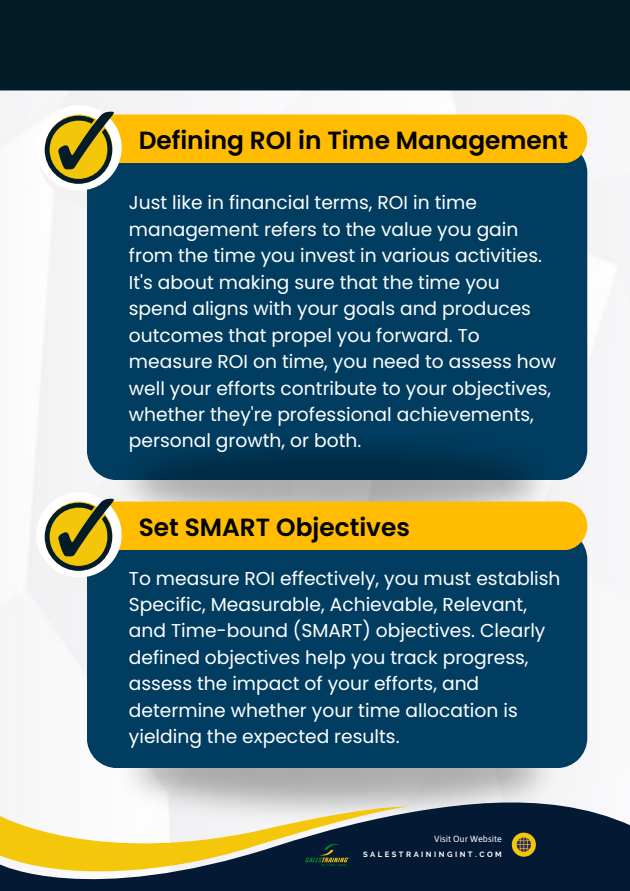
<style>
.page{position:relative;width:630px;height:891px;background:#fff}
.page>*{position:absolute;margin:0;border:0;box-sizing:border-box;transform-origin:0 0}
.t1{font:600 24.8px "Poppins";color:#000}
.t2{font:18.8px/26.4px "Poppins";color:#fff}
.t3{font:8.8px "Asap";color:#fff}
.t4{font:700 7.6px "Raleway";letter-spacing:.32em;color:#fff}
</style>
<div class="page">
<img style="left:0;top:90px;width:630px;height:709px">
<div style="left:39px;top:108px;width:141px;height:102px;background:#f2f2f2;border-radius:50%"></div>
<div style="left:87px;top:144px;width:500px;height:336px;background:#003d60"></div>
<div style="left:61px;top:115px;width:526px;height:48px;background:#ffbc00;border-radius:24px"></div>
<div style="left:36px;top:105px;width:86px;height:85px;background:#fff;border-radius:50%"></div>
<img style="left:112px;top:768px;width:449px;height:31px">
<svg style="left:0;top:799px;width:630px;height:92px;background:#3c4c61"></svg>
<div style="left:373px;top:866px;width:257px;height:25px;background:#041934"></div>
<svg style="left:0;top:807px;width:408px;height:74px"></svg>
<svg style="left:512px;top:833px;width:24px;height:24px"></svg>
<img style="left:306px;top:844px;width:45px;height:21px">
<svg style="left:45px;top:112px;width:69px;height:72px"></svg>
<img style="left:109px;top:438px;width:449px;height:64px">
<div style="left:0;top:0;width:630px;height:90px;background:#031c27"></div>
<div style="left:39px;top:495px;width:141px;height:102px;background:#f2f2f2;border-radius:50%"></div>
<div style="left:87px;top:531px;width:500px;height:237px;background:#003d60"></div>
<div style="left:61px;top:502px;width:526px;height:48px;background:#ffbc00;border-radius:24px"></div>
<div style="left:36px;top:492px;width:86px;height:85px;background:#fff;border-radius:50%"></div>
<svg style="left:45px;top:499px;width:69px;height:72px"></svg>
<p class="t1" style="left:139px;top:122px;width:431px">Defining ROI in Time Management</p>
<p class="t2" style="left:129px;top:190px;width:429px">Just like in financial terms, ROI in time management refers to the value you gain from the time you invest in various activities.<br>It's about making sure that the time you spend aligns with your goals and produces outcomes that propel you forward. To measure ROI on time, you need to assess how well your efforts contribute to your objectives, whether they're professional achievements, personal growth, or both.</p>
<p class="t1" style="left:139px;top:510px;width:273px">Set SMART Objectives</p>
<p class="t2" style="left:129px;top:565px;width:433px">To measure ROI effectively, you must establish Specific, Measurable, Achievable, Relevant, and Time-bound (SMART) objectives. Clearly defined objectives help you track progress, assess the impact of your efforts, and determine whether your time allocation is yielding the expected results.</p>
<p class="t3" style="left:434px;top:833px;width:69px">Visit Our Website</p>
<p class="t4" style="left:363px;top:850px;width:140px">SALESTRAININGINT.COM</p>
</div>
